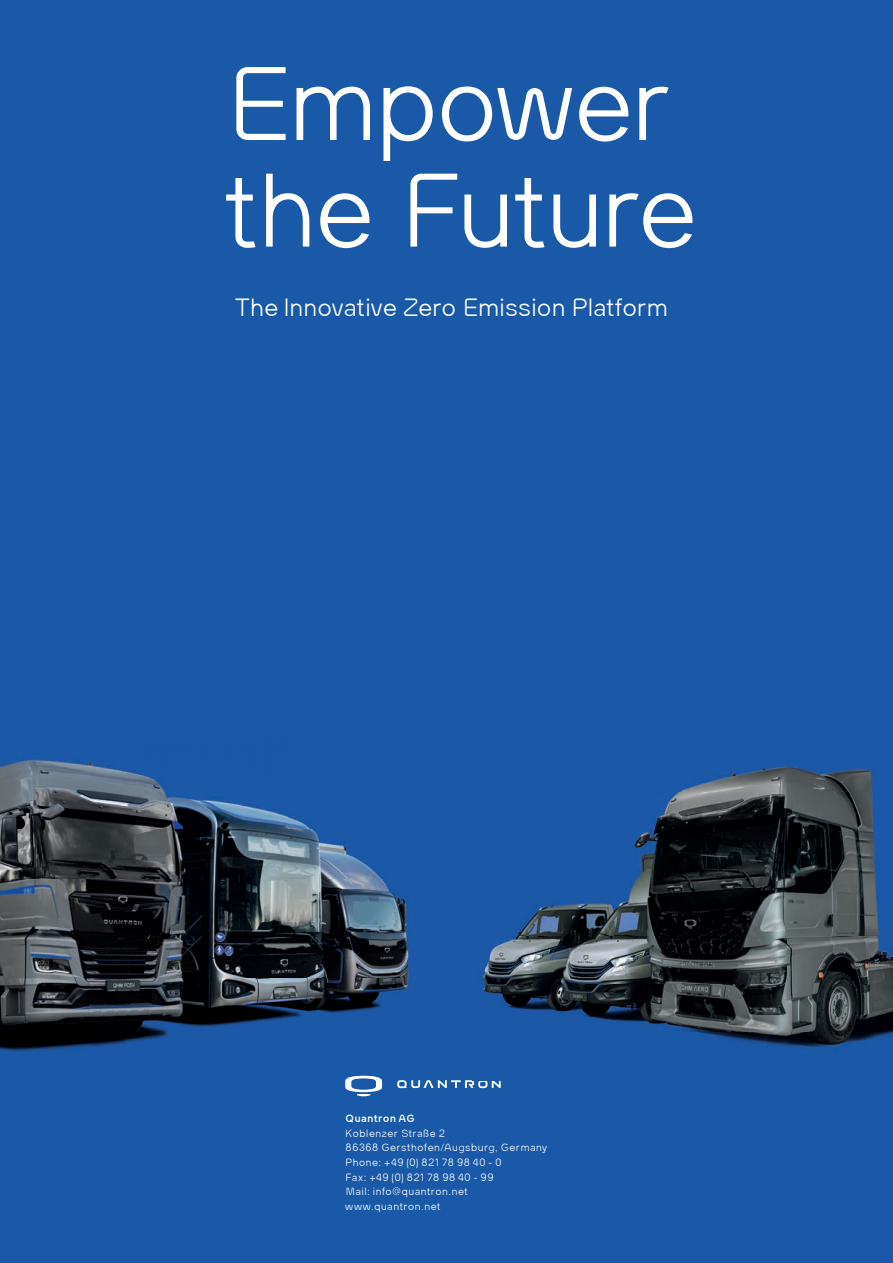
<style>
.page{position:relative;width:893px;height:1263px;background:#1959a8}
.page>*{position:absolute;margin:0;border:0;box-sizing:border-box;transform-origin:0 0}
.t1{font:300 104.4px/106.5px "SK Curiosity";letter-spacing:-.015em;color:#fff}
.t2{font:300 24.9px "SK Curiosity";color:#fff}
.t3{font:300 10.5px/14.7px "SK Curiosity";letter-spacing:.045em;color:#fff}
.t4{font:700 10.5px "SK Curiosity";letter-spacing:.045em;color:#fff}
</style>
<div class="page">
<svg style="left:345px;top:1078px;width:37px;height:18px"></svg>
<svg style="left:397px;top:1080px;width:104px;height:8px"></svg>
<img style="left:0;top:754px;width:410px;height:322px">
<img style="left:348px;top:1076px;width:32px;height:2px">
<img style="left:482px;top:765px;width:411px;height:283px">
<h1 class="t1" style="left:222px;top:57px;width:474px">Empower the Future</h1>
<h2 class="t2" style="left:235px;top:292px;width:433px">The Innovative Zero Emission Platform</h2>
<p class="t4" style="left:345px;top:1112px;width:71px">Quantron AG</p>
<p class="t3" style="left:345px;top:1126px;width:203px">Koblenzer Straße 2<br>86368 Gersthofen/Augsburg, Germany<br>Phone: +49 (0) 821 78 98 40 - 0<br>Fax: +49 (0) 821 78 98 40 - 99<br>Mail: info@quantron.net www.quantron.net</p>
</div>
